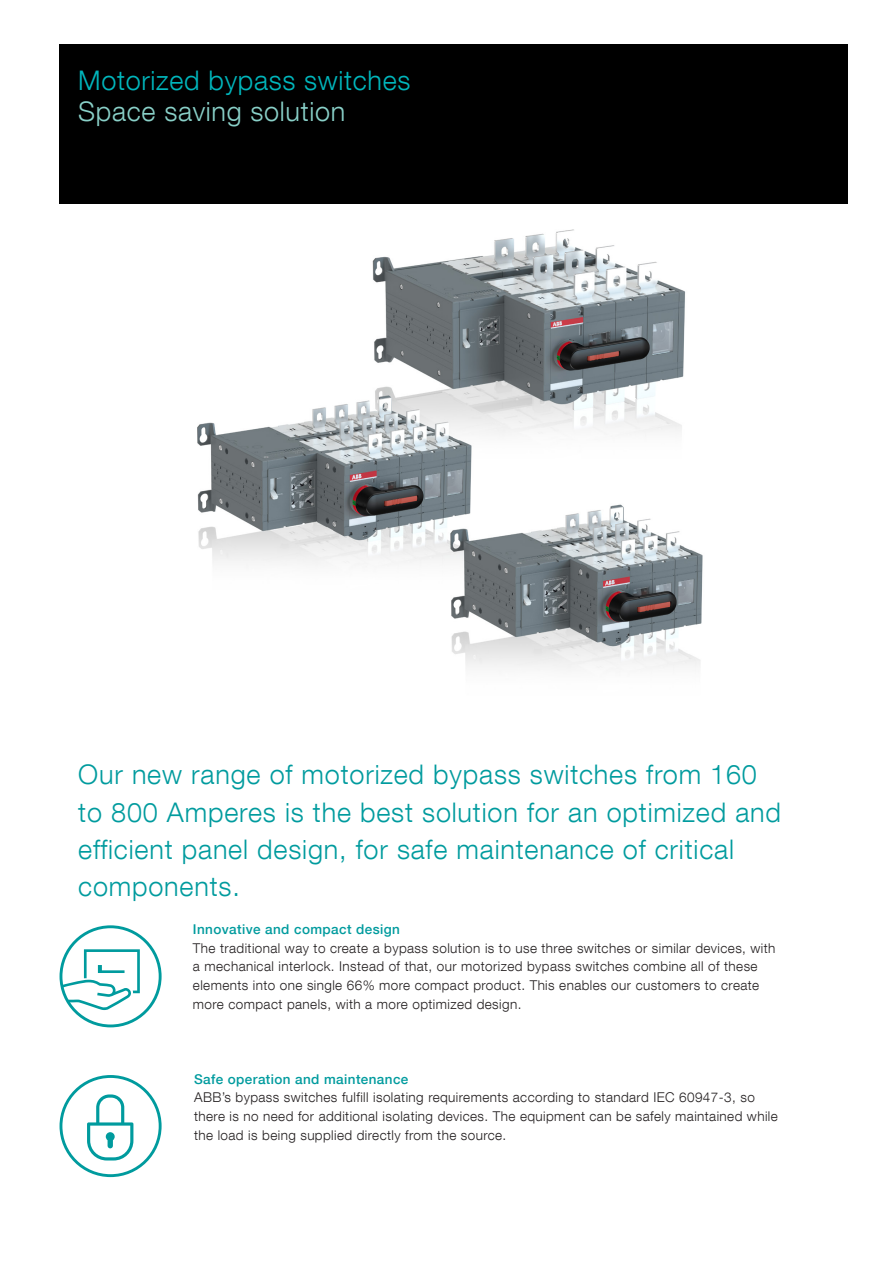
<style>
.page{position:relative;width:893px;height:1263px;background:#fff}
.page>*{position:absolute;margin:0;border:0;box-sizing:border-box;transform-origin:0 0}
.Table_title__color{font:300 27px/37.3px "ABB Neue Helvetica";letter-spacing:.03em;color:#009b9e}
.Smaller_cover_title{font:300 27px "ABB Neue Helvetica";letter-spacing:.025em;color:#00b6bc}
.Smaller_cover_title-2{font:300 27px "ABB Neue Helvetica";letter-spacing:.025em;color:#89d0c8}
.Table_title__color-2{font:300 13.5px/18.8px "ABB Neue Helvetica";letter-spacing:.03em;color:#231f20}
.Table_title__color-3{font:500 13.5px "ABB Neue Helvetica";letter-spacing:.03em;color:#009b9e}
</style>
<div class="page">
<div style="left:60px;top:45px;width:788px;height:159px;background:#000"></div>
<svg style="left:60px;top:925px;width:102px;height:102px"></svg>
<svg style="left:60px;top:1075px;width:102px;height:102px"></svg>
<img style="left:197px;top:229px;width:506px;height:440px">
<p class="Smaller_cover_title" style="left:78px;top:64px;width:334px">Motorized bypass switches</p>
<p class="Smaller_cover_title-2" style="left:78px;top:95px;width:269px">Space saving solution</p>
<p class="Table_title__color" style="left:78px;top:755px;width:704px">Our new range of motorized bypass switches from 160 to 800 Amperes is the best solution for an optimized and efficient panel design, for safe maintenance of critical components.</p>
<p class="Table_title__color-3" style="left:193px;top:921px;width:208px">Innovative and compact design</p>
<p class="Table_title__color-2" style="left:193px;top:938px;width:584px">The traditional way to create a bypass solution is to use three switches or similar devices, with a mechanical interlock. Instead of that, our motorized bypass switches combine all of these elements into one single 66% more compact product. This enables our customers to create more compact panels, with a more optimized design.</p>
<p class="Table_title__color-3" style="left:194px;top:1070px;width:216px">Safe operation and maintenance</p>
<p class="Table_title__color-2" style="left:194px;top:1088px;width:585px">ABB’s bypass switches fulfill isolating requirements according to standard IEC 60947-3, so there is no need for additional isolating devices. The equipment can be safely maintained while the load is being supplied directly from the source.</p>
</div>
